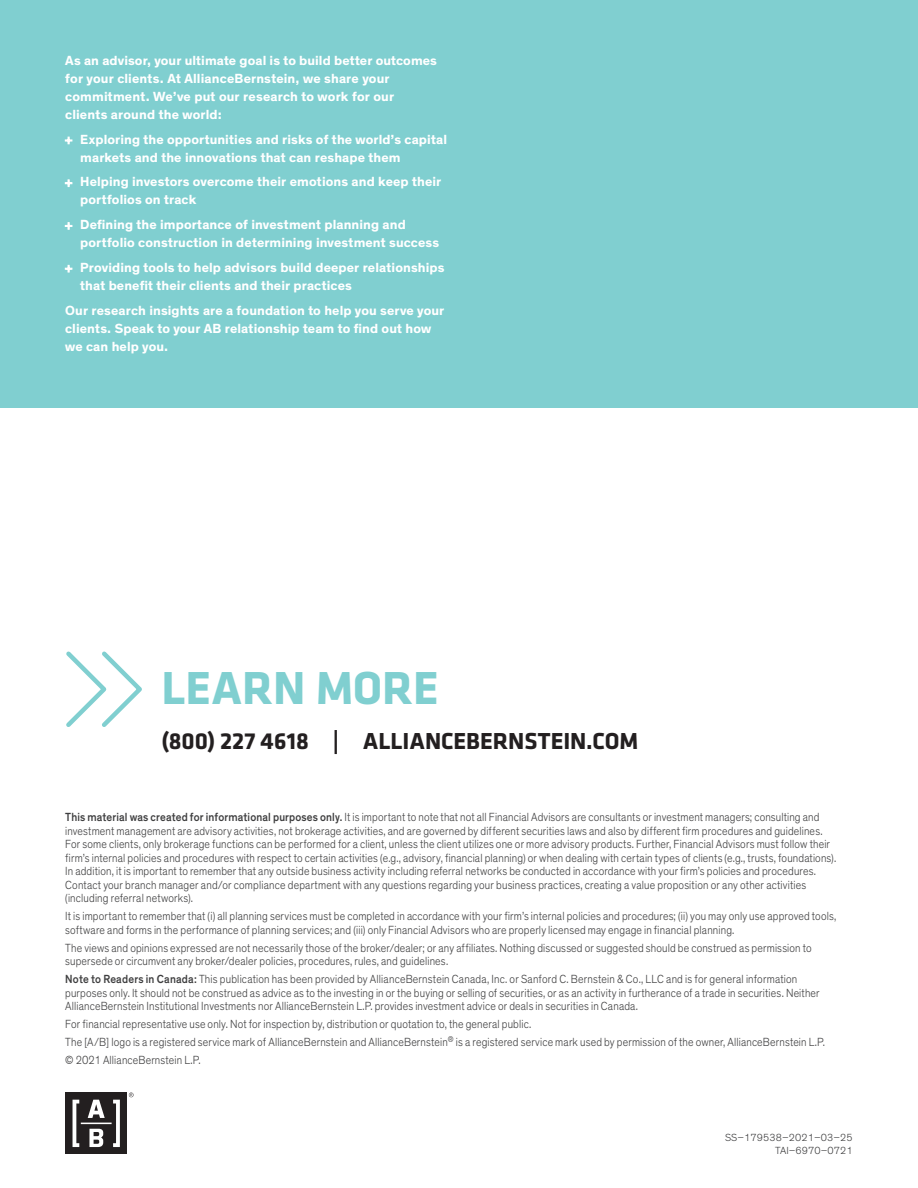
<style>
.page{position:relative;width:918px;height:1188px;background:#fff}
.page>*{position:absolute;margin:0;border:0;box-sizing:border-box;transform-origin:0 0}
.t1{font:700 48px "Klavika";letter-spacing:.005em;color:#80cfd0}
.t2{font:700 24px "Klavika";color:#231f20}
.t3{font:700 13.5px/18px "Theinhardt";letter-spacing:.01em;color:#fff}
.t4{font:300 12px/13.5px "Theinhardt";letter-spacing:.015em;color:#3e3e3f;scale:.9 1}
.t5{font:300 10.5px/13.5px "Theinhardt";letter-spacing:.01em;color:#3e3e3f;text-align:right}
.s1{font-weight:300;font-size:10.5px}
.s2{font-weight:500}
</style>
<div class="page">
<div style="left:0;top:0;width:918px;height:407px;background:#80cfd0"></div>
<div style="left:65px;top:1093px;width:62px;height:61px;background:#231f20"></div>
<svg style="left:73px;top:1100px;width:47px;height:47px"></svg>
<svg style="left:129px;top:1093px;width:5px;height:4px"></svg>
<svg style="left:66px;top:652px;width:76px;height:75px"></svg>
<p class="t3" style="left:65px;top:52px;width:373px">As an advisor, your ultimate goal is to build better outcomes for your clients. At AllianceBernstein, we share your commitment. We’ve put our research to work for our clients around the world:</p>
<p class="t3" style="left:80px;top:130px;width:368px;text-indent:-15px"><span class="s1">+</span> Exploring the opportunities and risks of the world’s capital markets and the innovations that can reshape them</p>
<p class="t3" style="left:80px;top:173px;width:363px;text-indent:-15px"><span class="s1">+</span> Helping investors overcome their emotions and keep their portfolios on track</p>
<p class="t3" style="left:80px;top:216px;width:361px;text-indent:-15px"><span class="s1">+</span> Defining the importance of investment planning and portfolio construction in determining investment success</p>
<p class="t3" style="left:80px;top:259px;width:366px;text-indent:-15px"><span class="s1">+</span> Providing tools to help advisors build deeper relationships that benefit their clients and their practices</p>
<p class="t3" style="left:65px;top:301px;width:381px">Our research insights are a foundation to help you serve your clients. Speak to your AB relationship team to find out how we can help you.</p>
<h1 class="t1" style="left:162px;top:653px;width:279px">LEARN MORE</h1>
<h2 class="t2" style="left:162px;top:724px;width:478px">(800) 227 4618 | ALLIANCEBERNSTEIN.COM</h2>
<p class="t4" style="left:65px;top:811px;width:858px"><span class="s2">This material was created for informational purposes only.</span> It is important to note that not all Financial Advisors are consultants or investment managers; consulting and investment management are advisory activities, not brokerage activities, and are governed by different securities laws and also by different firm procedures and guidelines.<br>For some clients, only brokerage functions can be performed for a client, unless the client utilizes one or more advisory products. Further, Financial Advisors must follow their firm’s internal policies and procedures with respect to certain activities (e.g., advisory, financial planning) or when dealing with certain types of clients (e.g., trusts, foundations).<br>In addition, it is important to remember that any outside business activity including referral networks be conducted in accordance with your firm’s policies and procedures.<br>Contact your branch manager and/or compliance department with any questions regarding your business practices, creating a value proposition or any other activities (including referral networks).</p>
<p class="t4" style="left:65px;top:910px;width:858px">It is important to remember that (i) all planning services must be completed in accordance with your firm’s internal policies and procedures; (ii) you may only use approved tools, software and forms in the performance of planning services; and (iii) only Financial Advisors who are properly licensed may engage in financial planning.</p>
<p class="t4" style="left:65px;top:941px;width:831px">The views and opinions expressed are not necessarily those of the broker/dealer; or any affiliates. Nothing discussed or suggested should be construed as permission to supersede or circumvent any broker/dealer policies, procedures, rules, and guidelines.</p>
<p class="t4" style="left:65px;top:973px;width:840px"><span class="s2">Note to Readers in Canada:</span> This publication has been provided by AllianceBernstein Canada, Inc. or Sanford C. Bernstein &amp; Co., LLC and is for general information purposes only. It should not be construed as advice as to the investing in or the buying or selling of securities, or as an activity in furtherance of a trade in securities. Neither<br>AllianceBernstein Institutional Investments nor AllianceBernstein L.P. provides investment advice or deals in securities in Canada.</p>
<p class="t4" style="left:65px;top:1015px;width:846px;line-height:18px">For financial representative use only. Not for inspection by, distribution or quotation to, the general public.<br>The [A/B] logo is a registered service mark of AllianceBernstein and AllianceBernstein<sup>®</sup> is a registered service mark used by permission of the owner, AllianceBernstein L.P. © 2021 AllianceBernstein L.P.</p>
<p class="t5" style="left:725px;top:1131px;width:129px">SS–179538–2021–03–25<br>TAI–6970–0721</p>
</div>
